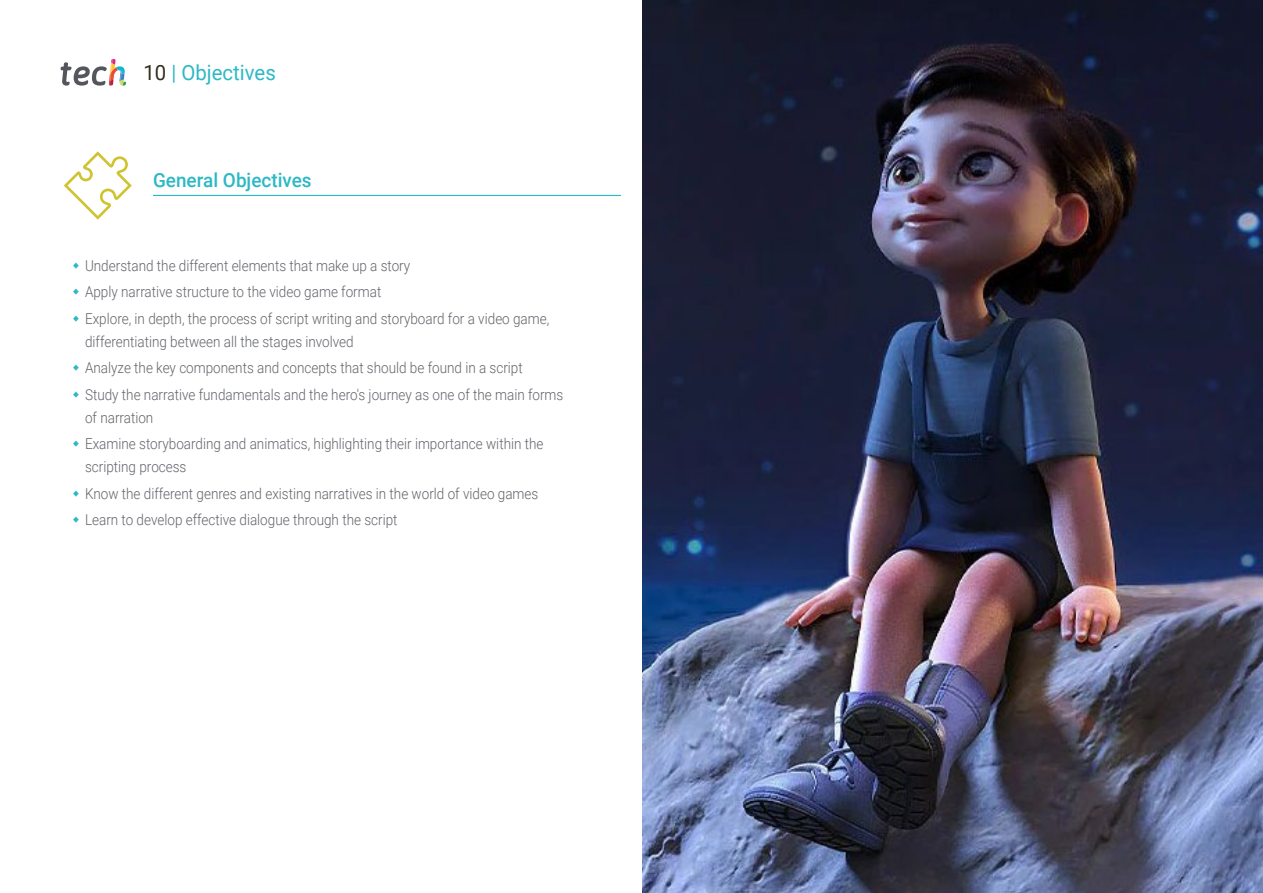
<style>
.page{position:relative;width:1263px;height:893px;background:#fff}
.page>*{position:absolute;margin:0;border:0;box-sizing:border-box;transform-origin:0 0}
.t1{font:21px "Roboto";color:#2db8c5}
.t2{font:500 19.5px "Roboto";color:#2db8c5}
.t3{font:300 15px/26.7px "Roboto";color:#61646a;scale:.9 1}
.s1{color:#312e20}
</style>
<div class="page">
<hr style="left:153px;top:195px;width:468px;height:1px;background:#2db8c5">
<svg style="left:64px;top:151px;width:68px;height:69px"></svg>
<img style="left:642px;top:0;width:621px;height:893px">
<svg style="left:61px;top:59px;width:65px;height:27px"></svg>
<h1 class="t1" style="left:144px;top:57px;width:134px"><span class="s1">10</span> | Objectives</h1>
<h2 class="t2" style="left:153px;top:166px;width:160px">General Objectives</h2>
<p class="t3" style="left:85px;top:251px;width:517px">Understand the different elements that make up a story<br>Apply narrative structure to the video game format<br>Explore, in depth, the process of script writing and storyboard for a video game,</p>
<p class="t3" style="left:85px;top:327px;width:533px">differentiating between all the stages involved<br>Analyze the key components and concepts that should be found in a script<br>Study the narrative fundamentals and the hero's journey as one of the main forms</p>
<p class="t3" style="left:85px;top:403px;width:511px">of narration<br>Examine storyboarding and animatics, highlighting their importance within the</p>
<p class="t3" style="left:85px;top:452px;width:505px">scripting process<br>Know the different genres and existing narratives in the world of video games<br>Learn to develop effective dialogue through the script</p>
</div>
